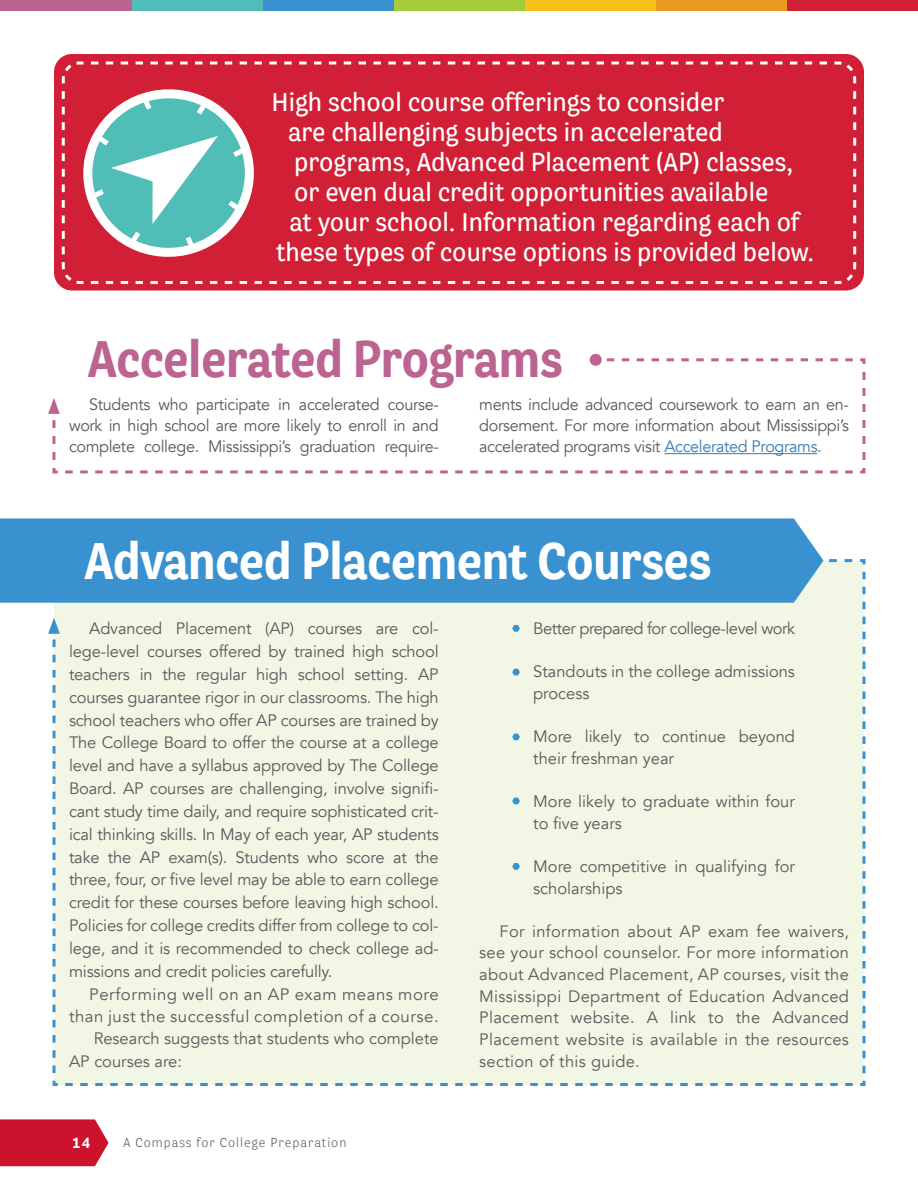
<style>
.page{position:relative;width:918px;height:1188px;background:#fff}
.page>*{position:absolute;margin:0;border:0;box-sizing:border-box;transform-origin:0 0}
.Header_1{font:700 51px "Bligh";letter-spacing:-.01em;color:#fff;scale:.95 1}
.Header_1-2{font:700 51px "Bligh";letter-spacing:-.01em;color:#bc6491;scale:.95 1}
.Body{font:25.5px "Bligh";color:#fff}
.Body-2{font:16.5px/22.8px "Avenir";color:#58595b}
.Body-3{font:16.5px/22.8px "Avenir";letter-spacing:.03em;color:#58595b;text-align:right}
.Body-4{font:16.5px "Avenir";letter-spacing:-.03em;color:#58595b}
.t1{font:700 15px "Bligh";color:#fff}
.t2{font:300 12.75px "Bligh";letter-spacing:.075em;color:#58595b}
.s1{color:#327db3}
</style>
<div class="page">
<svg style="left:0;top:1119px;width:109px;height:47px"></svg>
<div style="left:787px;top:0;width:131px;height:11px;background:#d12036"></div>
<div style="left:656px;top:0;width:131px;height:11px;background:#e99923"></div>
<div style="left:525px;top:0;width:131px;height:11px;background:#f6c119"></div>
<div style="left:393px;top:0;width:132px;height:11px;background:#a4cb3c"></div>
<div style="left:262px;top:0;width:131px;height:11px;background:#3a91cf"></div>
<div style="left:131px;top:0;width:131px;height:11px;background:#50bdb7"></div>
<div style="left:0;top:0;width:131px;height:11px;background:#bc6491"></div>
<svg style="left:52px;top:357px;width:814px;height:117px"></svg>
<svg style="left:48px;top:398px;width:12px;height:16px"></svg>
<div style="left:590px;top:354px;width:12px;height:12px;background:#bc6491;border-radius:50%"></div>
<hr style="left:665px;top:453px;width:152px;height:1px;background:#327db3">
<div style="left:52px;top:559px;width:814px;height:527px;background:#f2f7e5"></div>
<svg style="left:48px;top:618px;width:12px;height:459px"></svg>
<div style="left:0;top:518px;width:824px;height:85px;background:#3a91cf"></div>
<div style="left:54px;top:54px;width:810px;height:237px;background:#d12036;border-radius:18px"></div>
<svg style="left:76px;top:61px;width:781px;height:223px"></svg>
<svg style="left:512px;top:625px;width:8px;height:7px"></svg>
<svg style="left:512px;top:669px;width:8px;height:6px"></svg>
<svg style="left:512px;top:734px;width:8px;height:6px"></svg>
<svg style="left:512px;top:798px;width:8px;height:6px"></svg>
<svg style="left:512px;top:863px;width:8px;height:7px"></svg>
<svg style="left:61px;top:62px;width:770px;height:222px"></svg>
<p class="Body" style="left:272px;top:86px;width:455px">High school course offerings to consider</p>
<p class="Body" style="left:288px;top:116px;width:436px">are challenging subjects in accelerated</p>
<p class="Body" style="left:294px;top:146px;width:501px">programs, Advanced Placement (AP) classes,</p>
<p class="Body" style="left:294px;top:176px;width:476px">or even dual credit opportunities available</p>
<p class="Body" style="left:290px;top:206px;width:512px">at your school. Information regarding each of</p>
<p class="Body" style="left:276px;top:236px;width:540px">these types of course options is provided below.</p>
<h1 class="Header_1-2" style="left:87px;top:326px;width:502px">Accelerated Programs</h1>
<p class="Body-2" style="left:69px;top:395px;width:371px;line-height:21px;text-align:justify;text-indent:20px">Students who participate in accelerated course&shy;work in high school are more likely to enroll in and complete college. Mississippi’s graduation require-</p>
<p class="Body-2" style="left:479px;top:395px;width:371px;line-height:21px;text-align:justify">ments include advanced coursework to earn an en&shy;dorsement. For more information about Mississippi’s accelerated programs visit <span class="s1">Accelerated Programs</span>.</p>
<h1 class="Header_1" style="left:84px;top:528px;width:662px">Advanced Placement Courses</h1>
<p class="Body-2" style="left:69px;top:617px;width:371px;text-align:justify;text-indent:20px">Advanced Placement (AP) courses are col&shy;lege-level courses offered by trained high school teachers in the regular high school setting. AP courses guarantee rigor in our classrooms. The high school teachers who offer AP courses are trained by The College Board to offer the course at a college level and have a syllabus approved by The College Board. AP courses are challenging, involve signifi&shy;cant study time daily, and require sophisticated crit&shy;ical thinking skills. In May of each year, AP students take the AP exam(s). Students who score at the three, four, or five level may be able to earn college credit for these courses before leaving high school.<br>Policies for college credits differ from college to col&shy;lege, and it is recommended to check college ad&shy;missions and credit policies carefully.</p>
<p class="Body-3" style="left:69px;top:983px;width:371px">Performing well on an AP exam means more than just the successful completion of a course.</p>
<p class="Body-2" style="left:69px;top:1028px;width:371px;line-height:22px;text-indent:25px">Research suggests that students who complete<br>AP courses are:</p>
<p class="t1" style="left:72px;top:1133px;width:20px">14</p>
<p class="t2" style="left:124px;top:1135px;width:224px">A Compass for College Preparation</p>
<p class="Body-4" style="left:533px;top:619px;width:263px">Better prepared for college-level work</p>
<p class="Body-2" style="left:533px;top:661px;width:263px;line-height:21.6px">Standouts in the college admissions process</p>
<p class="Body-2" style="left:533px;top:726px;width:263px;line-height:21.6px">More likely to continue beyond their freshman year</p>
<p class="Body-2" style="left:533px;top:791px;width:263px;line-height:21.6px">More likely to graduate within four to five years</p>
<p class="Body-2" style="left:533px;top:856px;width:263px;line-height:21.6px">More competitive in qualifying for scholarships</p>
<p class="Body-2" style="left:479px;top:921px;width:371px;line-height:21.6px;text-align:justify;text-indent:20px">For information about AP exam fee waivers, see your school counselor. For more information about Advanced Placement, AP courses, visit the Mississippi Department of Education Advanced Placement website. A link to the Advanced Placement website is available in the resources section of this guide.</p>
</div>
